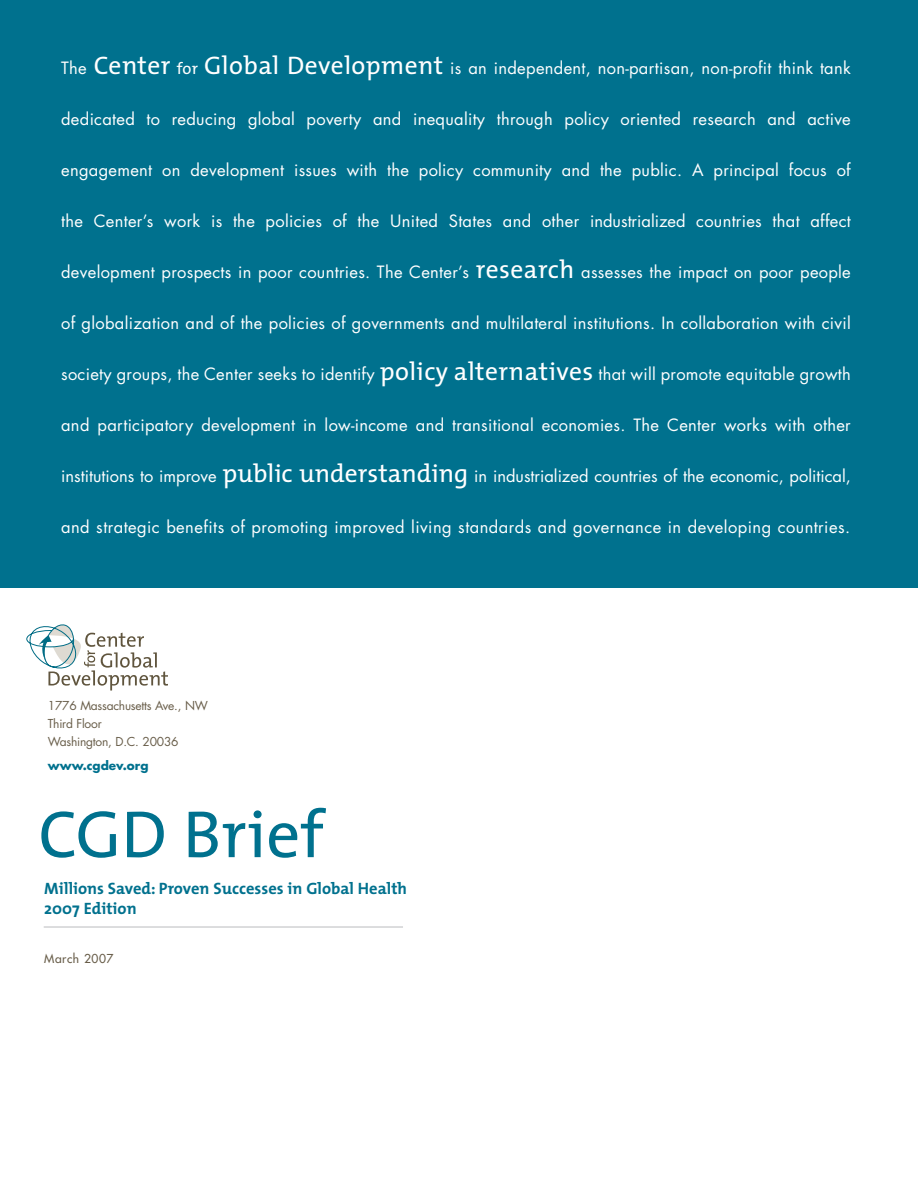
<style>
.page{position:relative;width:918px;height:1188px;background:#fff}
.page>*{position:absolute;margin:0;border:0;box-sizing:border-box;transform-origin:0 0}
.t1{font:67.2px "The Mix";color:#00718e}
.t2{font:16.5px "Futura";letter-spacing:.02em;color:#fff}
.t3{font:16.5px "Futura";color:#fff}
.t4{font:700 16.5px/19.5px "The Mix";color:#00718e}
.t5{font:12px/18px "Futura";letter-spacing:-.02em;color:#685d49}
.t6{font:700 12px "Futura";color:#00718e}
.t7{font:12px "Futura";letter-spacing:.045em;color:#685d49}
.s1{font-family:"The Mix";font-size:25.5px}
.s2{font-family:"The Mix"}
</style>
<div class="page">
<div style="left:0;top:0;width:918px;height:588px;background:#00718e"></div>
<svg style="left:26px;top:624px;width:142px;height:67px"></svg>
<hr style="left:44px;top:926px;width:359px;height:2px;background:#d1d2d4">
<p class="t2" style="left:61px;top:60px;width:791px">The <span class="s1">Center</span> <span class="s2">for</span> <span class="s1">Global Development</span> is an independent, non-partisan, non-profit think tank</p>
<p class="t2" style="left:61px;top:111px;width:791px">dedicated to reducing global poverty and inequality through policy oriented research and active</p>
<p class="t2" style="left:61px;top:162px;width:791px">engagement on development issues with the policy community and the public. A principal focus of</p>
<p class="t2" style="left:61px;top:213px;width:791px">the Center’s work is the policies of the United States and other industrialized countries that affect</p>
<p class="t2" style="left:61px;top:264px;width:791px">development prospects in poor countries. The Center’s <span class="s1">research</span> assesses the impact on poor people</p>
<p class="t2" style="left:61px;top:315px;width:791px">of globalization and of the policies of governments and multilateral institutions. In collaboration with civil</p>
<p class="t2" style="left:61px;top:366px;width:791px">society groups, the Center seeks to identify <span class="s1">policy alternatives</span> that will promote equitable growth</p>
<p class="t2" style="left:61px;top:417px;width:791px">and participatory development in low-income and transitional economies. The Center works with other</p>
<p class="t3" style="left:61px;top:468px;width:791px">institutions to improve <span class="s1">public understanding</span> in industrialized countries of the economic, political,</p>
<p class="t2" style="left:61px;top:519px;width:791px">and strategic benefits of promoting improved living standards and governance in developing countries.</p>
<p class="t5" style="left:48px;top:698px;width:162px">1776 Massachusetts Ave., NW<br>Third Floor<br>Washington, D.C. 20036</p>
<p class="t6" style="left:48px;top:760px;width:102px">www.cgdev.org</p>
<h1 class="t1" style="left:38px;top:810px;width:287px">CGD Brief</h1>
<p class="t4" style="left:44px;top:881px;width:364px">Millions Saved: Proven Successes in Global Health<br>2007 Edition</p>
<p class="t7" style="left:44px;top:953px;width:71px">March 2007</p>
</div>
